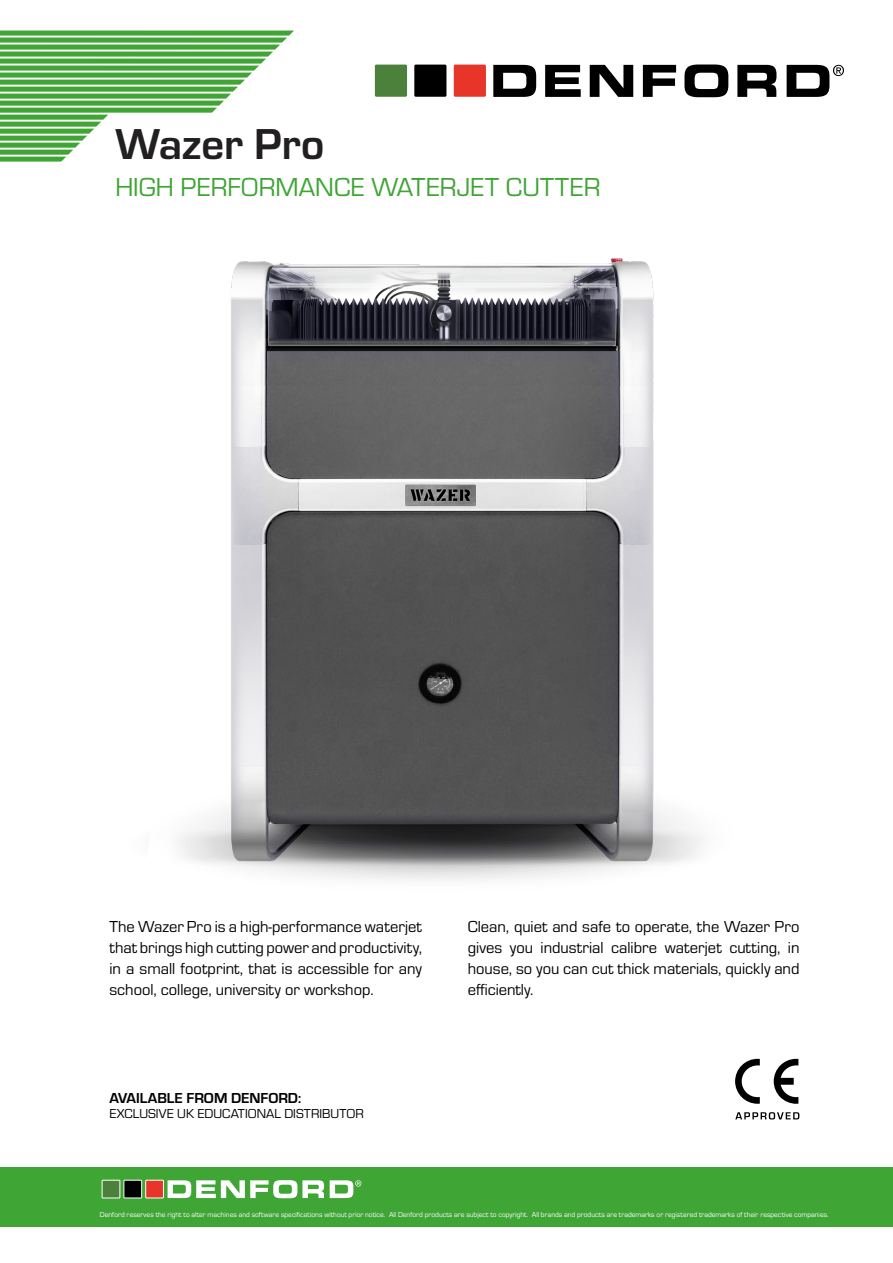
<style>
.page{position:relative;width:893px;height:1263px;background:#fff}
.page>*{position:absolute;margin:0;border:0;box-sizing:border-box;transform-origin:0 0}
.t1{font:700 44.85px "Eurostile";color:#221f20}
.t2{font:27px "Eurostile";color:#3fa535}
.t3{font:16.5px/21px "Eurostile";color:#000;text-align:justify}
.t4{font:700 15px "Eurostile";color:#000}
.t5{font:13.5px "Eurostile";color:#000}
.t6{font:7.35px "Eurostile";color:#fff}
</style>
<div class="page">
<img style="left:178px;top:258px;width:524px;height:622px">
<svg style="left:0;top:31px;width:294px;height:131px"></svg>
<div style="left:375px;top:65px;width:32px;height:32px;background:#4b813a"></div>
<div style="left:414px;top:65px;width:32px;height:32px;background:#000"></div>
<div style="left:454px;top:65px;width:32px;height:32px;background:#e73629"></div>
<svg style="left:493px;top:65px;width:43px;height:32px"></svg>
<svg style="left:545px;top:65px;width:36px;height:32px"></svg>
<svg style="left:590px;top:65px;width:43px;height:32px"></svg>
<svg style="left:643px;top:65px;width:33px;height:32px"></svg>
<svg style="left:684px;top:65px;width:44px;height:32px"></svg>
<svg style="left:737px;top:65px;width:39px;height:32px"></svg>
<svg style="left:787px;top:65px;width:57px;height:32px"></svg>
<div style="left:0;top:1167px;width:893px;height:59px;background:#3fa535"></div>
<div style="left:102px;top:1180px;width:18px;height:18px;background:#4b813a"></div>
<div style="left:102px;top:1180px;width:18px;height:18px;border:1px solid #fff"></div>
<div style="left:124px;top:1180px;width:18px;height:18px;background:#000"></div>
<div style="left:124px;top:1180px;width:18px;height:18px;border:1px solid #fff"></div>
<div style="left:146px;top:1180px;width:17px;height:18px;background:#e73629"></div>
<div style="left:145px;top:1180px;width:19px;height:18px;border:1px solid #fff"></div>
<svg style="left:168px;top:1180px;width:156px;height:18px"></svg>
<svg style="left:330px;top:1180px;width:31px;height:18px"></svg>
<svg style="left:735px;top:1059px;width:25px;height:45px"></svg>
<svg style="left:774px;top:1059px;width:24px;height:45px"></svg>
<svg style="left:735px;top:1112px;width:64px;height:7px"></svg>
<h1 class="t1" style="left:115px;top:112px;width:210px">Wazer Pro</h1>
<h2 class="t2" style="left:115px;top:169px;width:487px">HIGH PERFORMANCE WATERJET CUTTER</h2>
<p class="t3" style="left:109px;top:915px;width:314px">The Wazer Pro is a high-performance waterjet that brings high cutting power and productivity, in a small footprint, that is accessible for any school, college, university or workshop.</p>
<p class="t4" style="left:109px;top:1088px;width:193px">AVAILABLE FROM DENFORD:</p>
<p class="t5" style="left:109px;top:1105px;width:256px">EXCLUSIVE UK EDUCATIONAL DISTRIBUTOR</p>
<p class="t3" style="left:468px;top:915px;width:333px">Clean, quiet and safe to operate, the Wazer Pro gives you industrial calibre waterjet cutting, in house, so you can cut thick materials, quickly and efficiently.</p>
<p class="t6" style="left:100px;top:1209px;width:730px">Denford reserves the right to alter machines and software specifications without prior notice. All Denford products are subject to copyright. All brands and products are trademarks or registered trademarks of their respective companies.</p>
</div>
